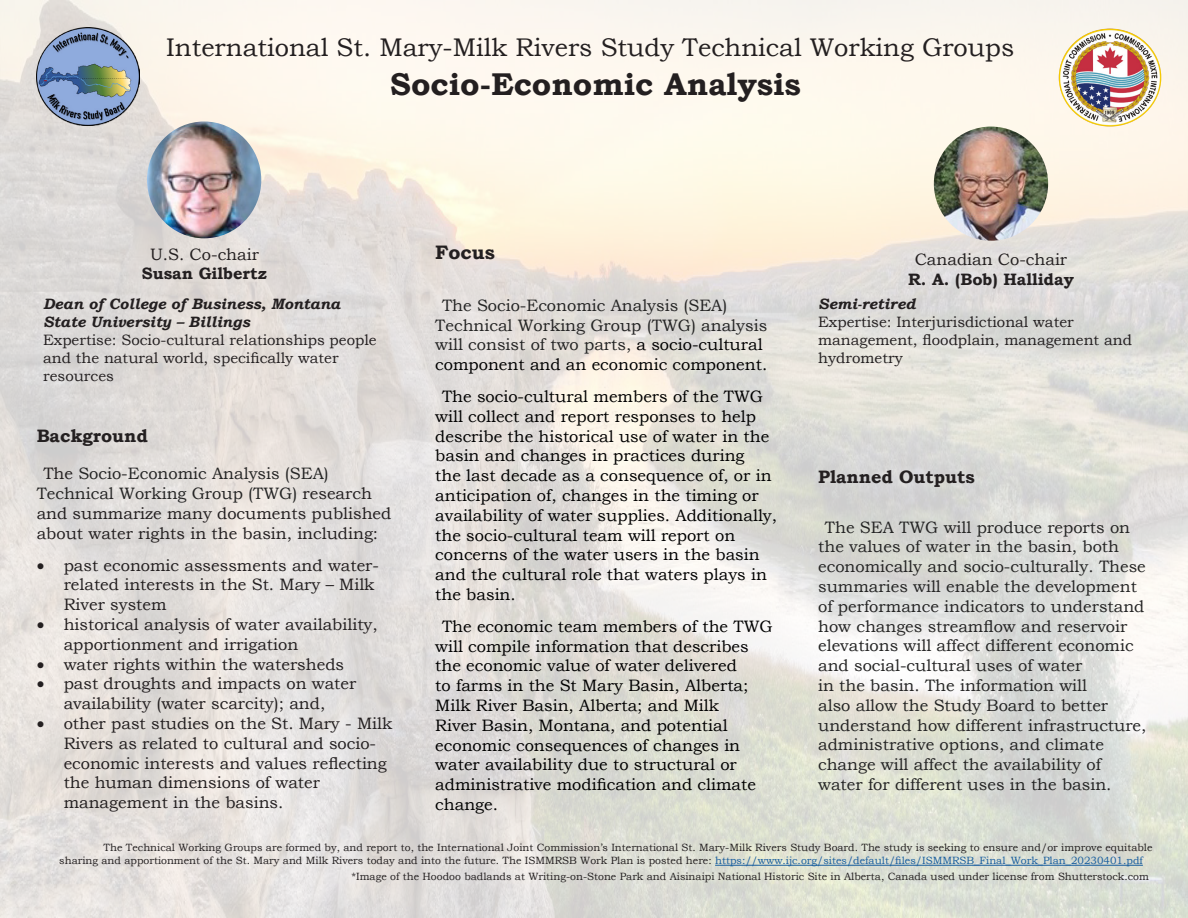
<style>
.page{position:relative;width:1188px;height:918px;background:#fff}
.page>*{position:absolute;margin:0;border:0;box-sizing:border-box;transform-origin:0 0}
.t1{font:700 31.5px "Bookman Old Style";color:#231f20}
.t2{font:25.5px "Bookman Old Style";color:#231f20}
.t3{font:700 19.5px "Bookman Old Style";color:#231f20}
.t4{font:700 18px "Bookman Old Style";color:#231f20}
.t5{font:16.5px/19.8px "Bookman Old Style";color:#000}
.t6{font:16.5px/19.8px "Bookman Old Style";color:#242424}
.t7{font:16.5px/19.8px "Bookman Old Style";color:#231f20}
.t8{font:700 16.5px "Bookman Old Style";color:#231f20}
.t9{font:15px/18px "Bookman Old Style";color:#231f20}
.t10{font:italic 700 15px/18px "Bookman Old Style";color:#231f20}
.t11{font:10.5px/12.6px "Bookman Old Style";color:#231f20}
.s1{color:#242424}
.s2{color:#000}
.s3{color:#175d9e}
</style>
<div class="page">
<img style="left:0;top:0;width:1188px;height:918px">
<hr style="left:715px;top:865px;width:428px;height:1px;background:#175d9e">
<img style="left:37px;top:27px;width:102px;height:98px">
<img style="left:1059px;top:28px;width:102px;height:99px">
<img style="left:147px;top:122px;width:114px;height:116px">
<img style="left:934px;top:127px;width:114px;height:114px;border-radius:57px">
<p class="t2" style="left:166px;top:31px;width:850px">International St. Mary-Milk Rivers Study Technical Working Groups</p>
<p class="t1" style="left:390px;top:62px;width:412px">Socio-Economic Analysis</p>
<p class="t7" style="left:150px;top:244px;width:110px">U.S. Co-chair</p>
<p class="t8" style="left:142px;top:262px;width:127px">Susan Gilbertz</p>
<p class="t10" style="left:43px;top:295px;width:299px">Dean of College of Business, Montana<br>State University – Billings</p>
<p class="t9" style="left:43px;top:331px;width:335px">Expertise: Socio-cultural relationships people and the natural world, specifically water resources</p>
<p class="t4" style="left:37px;top:422px;width:113px">Background</p>
<p class="t7" style="left:37px;top:464px;width:356px;text-indent:7px">The <span class="s1">Socio-Economic Analysis (SEA)<br>Technical Working Group (TWG)</span> research and summarize many documents published about water rights in the basin, including:</p>
<p class="t7" style="left:64px;top:555px;width:317px;text-indent:-27px">• past economic assessments and water&shy;related interests in the St. Mary – Milk<br>River system</p>
<p class="t7" style="left:64px;top:615px;width:316px;text-indent:-27px">• historical analysis of water availability, apportionment and irrigation</p>
<p class="t7" style="left:37px;top:654px;width:309px">• water rights within the watersheds</p>
<p class="t7" style="left:37px;top:674px;width:321px;text-align:center">• past droughts and impacts on water availability (water scarcity); and,</p>
<p class="t7" style="left:64px;top:714px;width:330px;text-indent:-27px">• other past studies on the St. Mary - Milk Rivers as related to cultural and socio&shy;economic interests and values reflecting the human dimensions of water management in the basins<span class="s1">.</span></p>
<p class="t3" style="left:435px;top:238px;width:61px">Focus</p>
<p class="t6" style="left:435px;top:295px;width:333px;text-indent:7px">The Socio-Economic Analysis (SEA)<br>Technical Working Group (TWG) analysis will consist of two parts, <span class="s2">a socio-cultural component and an economic component.</span></p>
<p class="t5" style="left:435px;top:386px;width:343px;text-indent:7px">The socio-cultural members of the TWG will collect and report responses to help describe the historical use of water in the basin and changes in practices during<br>the last decade as a consequence of, or in anticipation of, changes in the timing or availability of water supplies. Additionally, the socio-cultural team will report on concerns of the water users in the basin and the cultural role that waters plays in the basin.</p>
<p class="t5" style="left:435px;top:616px;width:339px;text-indent:7px">The economic team members of the TWG will compile information that describes the economic value of water delivered<br>to farms in the St Mary Basin, Alberta; Milk River Basin, Alberta; and Milk<br>River Basin, Montana, and potential economic consequences of changes in water availability due to structural or administrative modification and climate change.</p>
<p class="t7" style="left:915px;top:250px;width:154px">Canadian Co-chair</p>
<p class="t8" style="left:908px;top:267px;width:167px">R. A. (Bob) Halliday</p>
<p class="t10" style="left:818px;top:295px;width:99px">Semi-retired</p>
<p class="t9" style="left:818px;top:313px;width:315px">Expertise: Interjurisdictional water management, floodplain, management and hydrometry</p>
<p class="t4" style="left:818px;top:464px;width:158px">Planned Outputs</p>
<p class="t6" style="left:818px;top:517px;width:330px;text-indent:7px">The SEA TWG will produce reports on the values of water in the basin, both economically and socio-culturally. These summaries will enable the development of performance indicators to understand how changes streamflow and reservoir elevations will affect different economic and social-cultural uses of water<br>in the basin. The information will<br>also allow the Study Board to better understand how different infrastructure, administrative options, and climate change will affect the availability of water for different uses in the basin.</p>
<p class="t11" style="left:59px;top:842px;width:1095px;text-indent:44px">The Technical Working Groups are formed by, and report to, the International Joint Commission’s International St. Mary-Milk Rivers Study Board. The study is seeking to ensure and/or improve equitable sharing and apportionment of the St. Mary and Milk Rivers today and into the future. The ISMMRSB Work Plan is posted here: <span class="s3">https://www.ijc.org/sites/default/files/ISMMRSB_Final_Work_Plan_20230401.pdf</span></p>
<p class="t11" style="left:352px;top:870px;width:799px">*Image of the Hoodoo badlands at Writing-on-Stone Park and Aisinaipi National Historic Site in Alberta, Canada used under license from Shutterstock.com</p>
</div>
